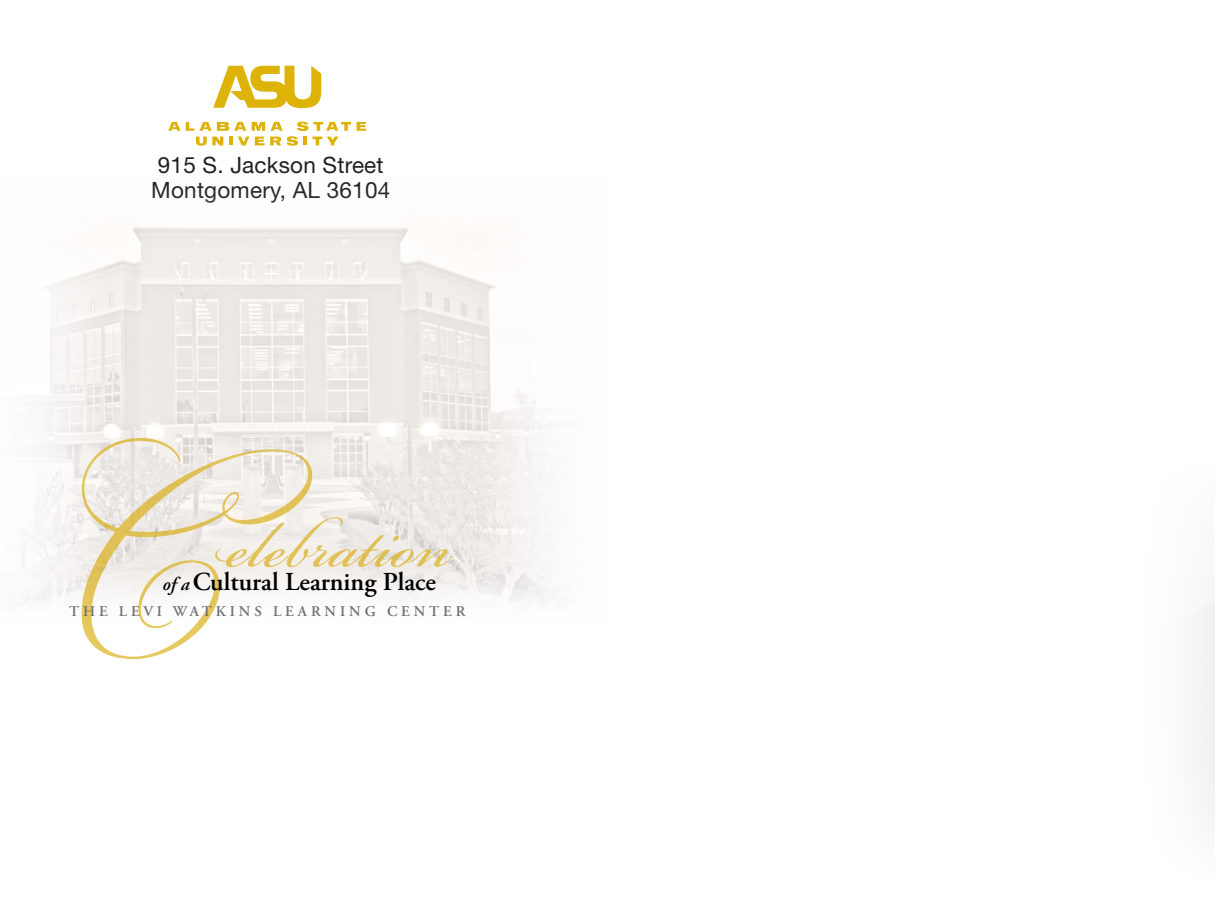
<style>
.page{position:relative;width:1215px;height:900px;background:#fff}
.page>*{position:absolute;margin:0;border:0;box-sizing:border-box;transform-origin:0 0}
.t1{font:600 25.75px "Adobe Garamond Pro";color:#000001}
.t2{font:22.5px/25px "Helvetica Neue LT Std";letter-spacing:.01em;color:#231f20}
.t3{font:600 14.75px "Adobe Garamond Pro";letter-spacing:.265em;color:#707172}
.s1{font-style:italic;font-size:18.75px}
</style>
<div class="page">
<img style="left:21px;top:227px;width:536px;height:378px">
<svg style="left:80px;top:438px;width:233px;height:221px"></svg>
<svg style="left:215px;top:517px;width:238px;height:50px;background:#ece3cd"></svg>
<svg style="left:213px;top:66px;width:108px;height:42px"></svg>
<svg style="left:357px;top:122px;width:9px;height:9px"></svg>
<svg style="left:168px;top:122px;width:183px;height:24px"></svg>
<p class="t2" style="left:151px;top:152px;width:240px">915 S. Jackson Street<br>Montgomery, AL 36104</p>
<p class="t1" style="left:163px;top:567px;width:275px"><span class="s1">of a</span> CULTURAL LEARNING PLACE</p>
<p class="t3" style="left:69px;top:603px;width:398px">THE LEVI WATKINS LEARNING CENTER</p>
</div>
